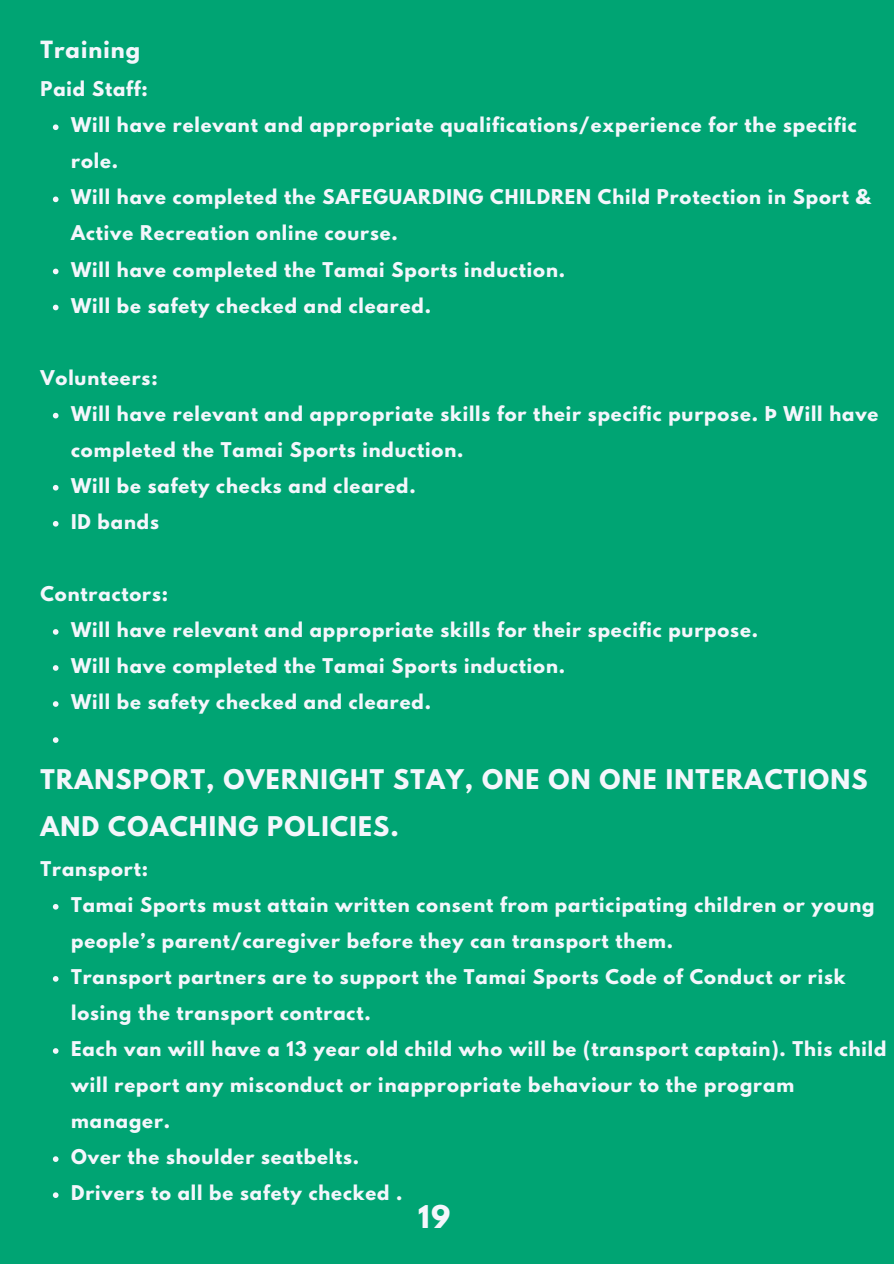
<style>
.page{position:relative;width:894px;height:1264px;background:#fff}
.page>*{position:absolute;margin:0;border:0;box-sizing:border-box;transform-origin:0 0}
.t1{font:700 27.75px "League Spartan";color:#f4f6fc}
.t2{font:700 24px/47.2px "League Spartan";letter-spacing:.05em;color:#f4f6fc}
.t3{font:700 21px "League Spartan";letter-spacing:.05em;color:#f4f6fc}
.t4{font:700 18px/36px "League Spartan";letter-spacing:.05em;color:#f4f6fc}
</style>
<div class="page">
<div style="left:0;top:0;width:893px;height:1263px;background:#00a473"></div>
<svg style="left:53px;top:124px;width:5px;height:6px"></svg>
<svg style="left:53px;top:196px;width:5px;height:6px"></svg>
<svg style="left:53px;top:269px;width:5px;height:5px"></svg>
<svg style="left:53px;top:305px;width:5px;height:5px"></svg>
<svg style="left:53px;top:413px;width:5px;height:5px"></svg>
<svg style="left:53px;top:485px;width:5px;height:5px"></svg>
<svg style="left:53px;top:521px;width:5px;height:5px"></svg>
<svg style="left:53px;top:629px;width:5px;height:5px"></svg>
<svg style="left:53px;top:665px;width:5px;height:5px"></svg>
<svg style="left:53px;top:701px;width:5px;height:5px"></svg>
<svg style="left:53px;top:737px;width:5px;height:6px"></svg>
<svg style="left:53px;top:904px;width:5px;height:5px"></svg>
<svg style="left:53px;top:976px;width:5px;height:5px"></svg>
<svg style="left:53px;top:1048px;width:5px;height:5px"></svg>
<svg style="left:53px;top:1156px;width:5px;height:5px"></svg>
<svg style="left:53px;top:1192px;width:5px;height:5px"></svg>
<p class="t3" style="left:40px;top:39px;width:101px">Training</p>
<p class="t4" style="left:40px;top:73px;width:109px">Paid Staff:</p>
<p class="t4" style="left:71px;top:109px;width:800px">Will have relevant and appropriate qualifications/experience for the specific role.<br>Will have completed the SAFEGUARDING CHILDREN Child Protection in Sport &amp; Active Recreation online course.<br>Will have completed the Tamai Sports induction.<br>Will be safety checked and cleared.</p>
<p class="t4" style="left:40px;top:362px;width:119px">Volunteers:</p>
<p class="t4" style="left:71px;top:398px;width:808px">Will have relevant and appropriate skills for their specific purpose. Þ Will have completed the Tamai Sports induction.<br>Will be safety checks and cleared.<br>ID bands</p>
<p class="t4" style="left:40px;top:578px;width:129px">Contractors:</p>
<p class="t4" style="left:71px;top:614px;width:688px">Will have relevant and appropriate skills for their specific purpose.<br>Will have completed the Tamai Sports induction.<br>Will be safety checked and cleared.</p>
<h2 class="t2" style="left:40px;top:758px;width:828px">TRANSPORT, OVERNIGHT STAY, ONE ON ONE INTERACTIONS<br>AND COACHING POLICIES.</h2>
<p class="t4" style="left:40px;top:852px;width:109px">Transport:</p>
<p class="t4" style="left:71px;top:888px;width:816px">Tamai Sports must attain written consent from participating children or young people’s parent/caregiver before they can transport them.<br>Transport partners are to support the Tamai Sports Code of Conduct or risk losing the transport contract.<br>Each van will have a 13 year old child who will be (transport captain). This child will report any misconduct or inappropriate behaviour to the program manager.<br>Over the shoulder seatbelts.<br>Drivers to all be safety checked .</p>
<h1 class="t1" style="left:418px;top:1203px;width:34px">19</h1>
</div>
